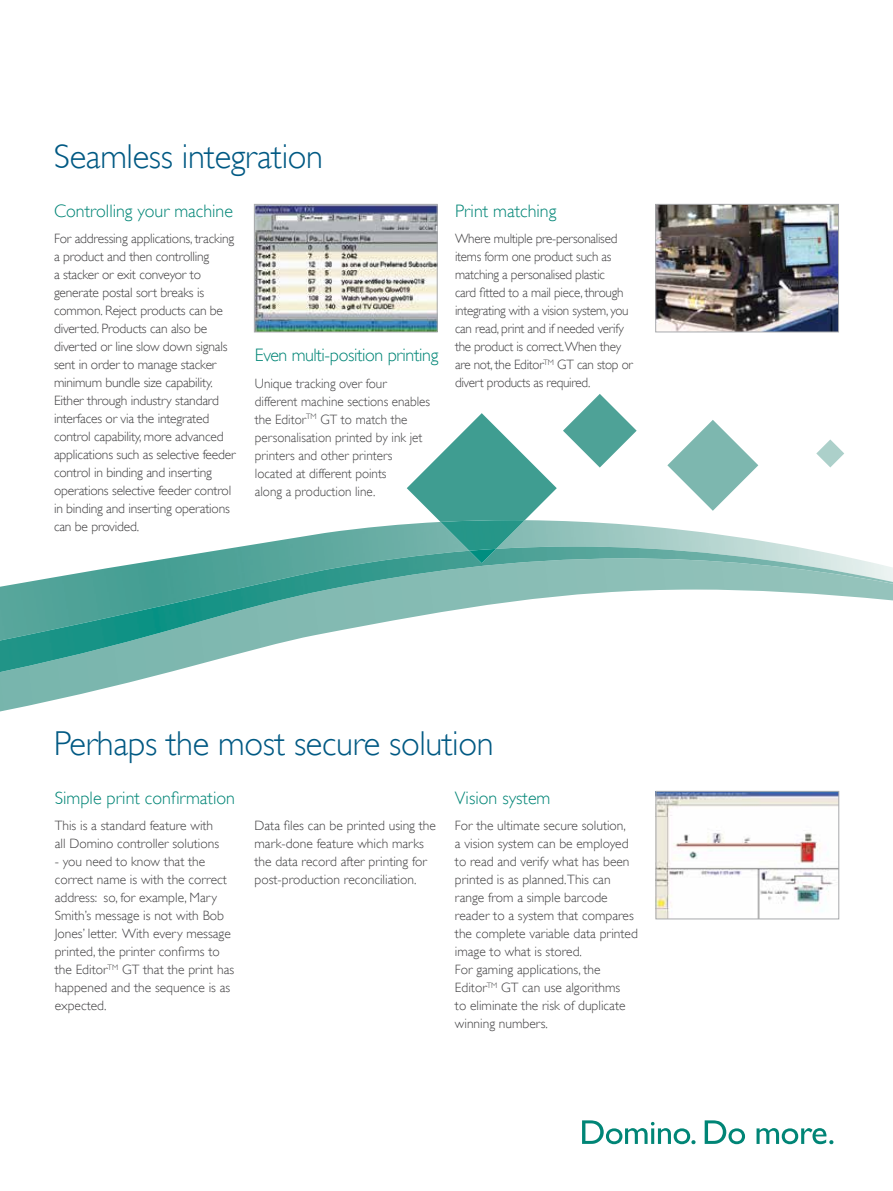
<style>
.page{position:relative;width:893px;height:1191px;background:#fff}
.page>*{position:absolute;margin:0;border:0;box-sizing:border-box;transform-origin:0 0}
.t1{font:300 34.5px "Gill Sans";letter-spacing:-.01em;color:#005983}
.t2{font:300 18px "Gill Sans";color:#008576}
.t3{font:300 18px "Gill Sans";letter-spacing:-.02em;color:#008576}
.t4{font:300 13.5px/18px "Gill Sans";color:#414042}
.t5{font:300 13.5px/18px "Gill Sans";letter-spacing:-.02em;color:#414042}
</style>
<div class="page">
<svg style="left:667px;top:420px;width:91px;height:91px"></svg>
<svg style="left:407px;top:413px;width:150px;height:107px"></svg>
<svg style="left:816px;top:439px;width:28px;height:28px"></svg>
<img style="left:245px;top:520px;width:546px;height:26px">
<img style="left:440px;top:520px;width:85px;height:26px">
<svg style="left:0;top:672px;width:169px;height:39px"></svg>
<img style="left:0;top:546px;width:893px;height:126px">
<img style="left:469px;top:549px;width:27px;height:14px">
<svg style="left:563px;top:394px;width:74px;height:73px"></svg>
<svg style="left:582px;top:1120px;width:251px;height:24px"></svg>
<img style="left:658px;top:793px;width:179px;height:124px">
<div style="left:656px;top:791px;width:183px;height:128px;border:1px solid #a7a9ac"></div>
<img style="left:256px;top:206px;width:179px;height:124px">
<div style="left:254px;top:204px;width:183px;height:128px;border:1px solid #a7a9ac"></div>
<img style="left:657px;top:206px;width:180px;height:124px">
<div style="left:655px;top:204px;width:184px;height:128px;border:1px solid #a7a9ac"></div>
<h1 class="t1" style="left:54px;top:137px;width:271px">Seamless integration</h1>
<h2 class="t2" style="left:54px;top:200px;width:181px">Controlling your machine</h2>
<p class="t4" style="left:54px;top:230px;width:183px">For addressing applications, tracking a product and then controlling<br>a stacker or exit conveyor to generate postal sort breaks is common. Reject products can be diverted. Products can also be diverted or line slow down signals sent in order to manage stacker minimum bundle size capability.<br>Either through industry standard interfaces or via the integrated control capability, more advanced applications such as selective feeder control in binding and inserting operations selective feeder control in binding and inserting operations can be provided.</p>
<h2 class="t3" style="left:255px;top:345px;width:185px">Even multi-position printing</h2>
<p class="t4" style="left:255px;top:374px;width:177px">Unique tracking over four different machine sections enables the Editor<sup>TM</sup> GT to match the personalisation printed by ink jet printers and other printers located at different points<br>along a production line.</p>
<h2 class="t2" style="left:455px;top:200px;width:103px">Print matching</h2>
<p class="t5" style="left:455px;top:230px;width:179px">Where multiple pre-personalised items form one product such as matching a personalised plastic<br>card fitted to a mail piece, through integrating with a vision system, you can read, print and if needed verify the product is correct.When they are not, the Editor<sup>TM</sup> GT can stop or divert products as required.</p>
<h1 class="t1" style="left:54px;top:724px;width:441px">Perhaps the most secure solution</h1>
<h2 class="t2" style="left:55px;top:787px;width:182px">Simple print confirmation</h2>
<p class="t4" style="left:55px;top:816px;width:166px">This is a standard feature with all Domino controller solutions</p>
<p class="t4" style="left:55px;top:852px;width:181px">- you need to know that the correct name is with the correct address: so, for example, Mary<br>Smith’s message is not with Bob<br>Jones’ letter. With every message printed, the printer confirms to the Editor<sup>TM</sup> GT that the print has happened and the sequence is as expected.</p>
<p class="t4" style="left:254px;top:816px;width:183px">Data files can be printed using the mark-done feature which marks the data record after printing for post-production reconciliation.</p>
<h2 class="t2" style="left:455px;top:787px;width:97px">Vision system</h2>
<p class="t4" style="left:455px;top:816px;width:185px">For the ultimate secure solution,<br>a vision system can be employed to read and verify what has been printed is as planned.This can range from a simple barcode reader to a system that compares the complete variable data printed image to what is stored.<br>For gaming applications, the<br>Editor<sup>TM</sup> GT can use algorithms<br>to eliminate the risk of duplicate winning numbers.</p>
</div>
